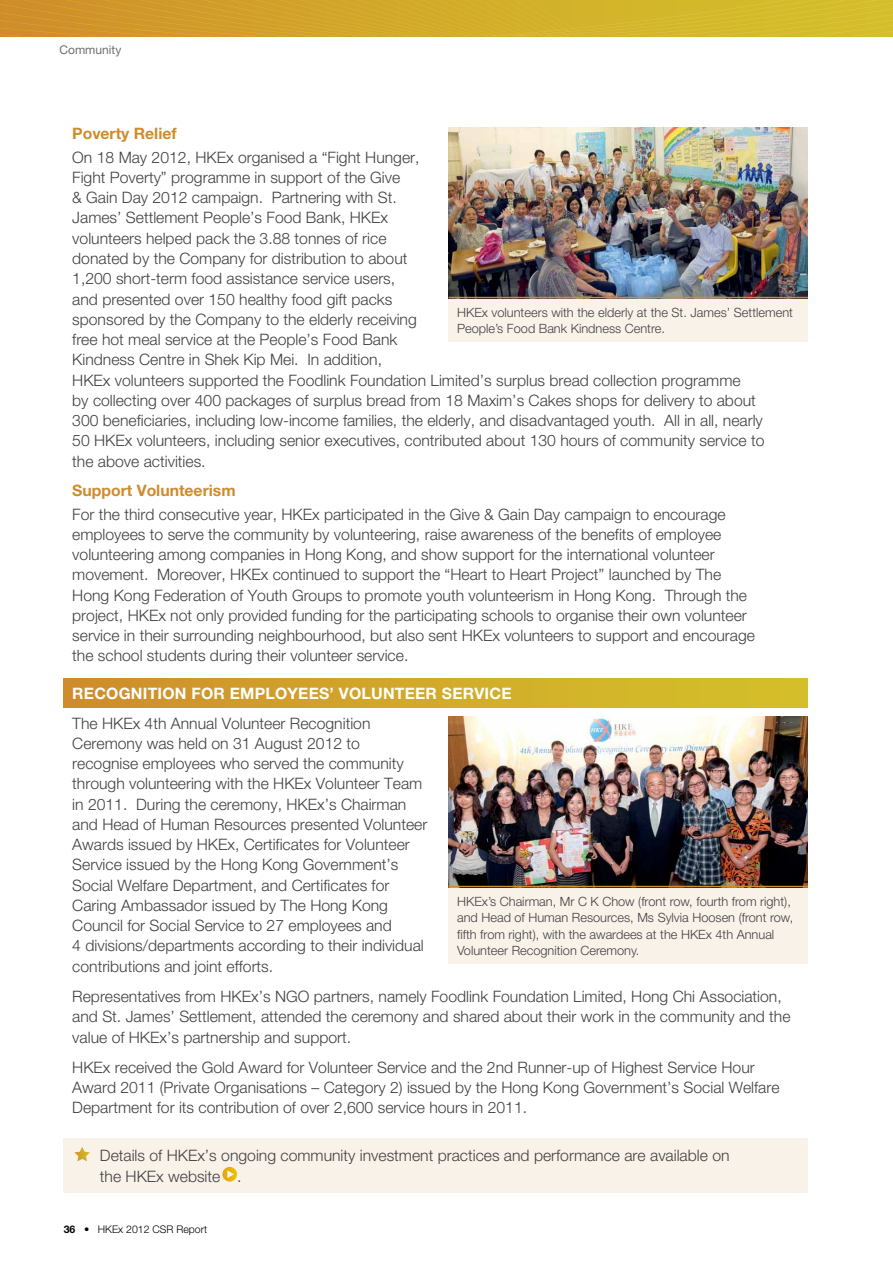
<style>
.page{position:relative;width:893px;height:1263px;background:#fff}
.page>*{position:absolute;margin:0;border:0;box-sizing:border-box;transform-origin:0 0}
.t1{font:300 15.75px/20.2px "Helvetica Neue";color:#404042}
.t2{font:700 15.75px "Helvetica Neue";letter-spacing:.015em;color:#fff}
.t3{font:700 15.75px "Helvetica Neue";color:#cf8b2c}
.t4{font:300 12.75px/16.5px "Helvetica Neue";color:#404042}
.t5{font:12px "Helvetica Neue";color:#6d6e71}
.t6{font:300 10.5px "Helvetica Neue";color:#000}
.s1{font-weight:700}
</style>
<div class="page">
<svg style="left:0;top:0;width:893px;height:36px;background:#d3aa2b"></svg>
<div style="left:64px;top:678px;width:744px;height:29px;background:linear-gradient(to right,#cf8e2c,#d4c329)"></div>
<div style="left:449px;top:887px;width:359px;height:77px;background:#f9f2e9"></div>
<img style="left:449px;top:716px;width:359px;height:170px">
<hr style="left:449px;top:886px;width:359px;height:1px;background:#cf8b2c">
<div style="left:64px;top:1138px;width:744px;height:55px;background:#f9f2e9"></div>
<svg style="left:74px;top:1147px;width:16px;height:14px"></svg>
<svg style="left:222px;top:1167px;width:15px;height:14px"></svg>
<div style="left:449px;top:298px;width:359px;height:44px;background:#f9f2e9"></div>
<img style="left:449px;top:128px;width:359px;height:169px">
<hr style="left:449px;top:297px;width:359px;height:1px;background:#cf8b2c">
<p class="t5" style="left:60px;top:43px;width:63px">Community</p>
<p class="t3" style="left:72px;top:124px;width:106px">POVERTY RELIEF</p>
<p class="t1" style="left:72px;top:147px;width:694px">On 18 May 2012, HKEx organised a “Fight Hunger,<br>Fight Poverty” programme in support of the Give<br>&amp; Gain Day 2012 campaign. Partnering with St.<br>James’ Settlement People’s Food Bank, HKEx<br>volunteers helped pack the 3.88 tonnes of rice<br>donated by the Company for distribution to about<br>1,200 short-term food assistance service users,<br>and presented over 150 healthy food gift packs<br>sponsored by the Company to the elderly receiving<br>free hot meal service at the People’s Food Bank<br>Kindness Centre in Shek Kip Mei. In addition,<br>HKEx volunteers supported the Foodlink Foundation Limited’s surplus bread collection programme<br>by collecting over 400 packages of surplus bread from 18 Maxim’s Cakes shops for delivery to about 300 beneficiaries, including low-income families, the elderly, and disadvantaged youth. All in all, nearly 50 HKEx volunteers, including senior executives, contributed about 130 hours of community service to the above activities.</p>
<p class="t3" style="left:72px;top:480px;width:165px">SUPPORT VOLUNTEERISM</p>
<p class="t1" style="left:72px;top:503px;width:684px">For the third consecutive year, HKEx participated in the Give &amp; Gain Day campaign to encourage employees to serve the community by volunteering, raise awareness of the benefits of employee volunteering among companies in Hong Kong, and show support for the international volunteer movement. Moreover, HKEx continued to support the “Heart to Heart Project” launched by The Hong Kong Federation of Youth Groups to promote youth volunteerism in Hong Kong. Through the project, HKEx not only provided funding for the participating schools to organise their own volunteer service in their surrounding neighbourhood, but also sent HKEx volunteers to support and encourage the school students during their volunteer service.</p>
<p class="t2" style="left:72px;top:684px;width:441px">RECOGNITION FOR EMPLOYEES’ VOLUNTEER SERVICE</p>
<p class="t1" style="left:72px;top:712px;width:357px">The HKEx 4th Annual Volunteer Recognition Ceremony was held on 31 August 2012 to recognise employees who served the community through volunteering with the HKEx Volunteer Team in 2011. During the ceremony, HKEx’s Chairman and Head of Human Resources presented Volunteer Awards issued by HKEx, Certificates for Volunteer Service issued by the Hong Kong Government’s Social Welfare Department, and Certificates for Caring Ambassador issued by The Hong Kong Council for Social Service to 27 employees and<br>4 divisions/departments according to their individual contributions and joint efforts.</p>
<p class="t1" style="left:72px;top:986px;width:720px">Representatives from HKEx’s NGO partners, namely Foodlink Foundation Limited, Hong Chi Association, and St. James’ Settlement, attended the ceremony and shared about their work in the community and the value of HKEx’s partnership and support.</p>
<p class="t1" style="left:72px;top:1057px;width:709px">HKEx received the Gold Award for Volunteer Service and the 2nd Runner-up of Highest Service Hour<br>Award 2011 (Private Organisations – Category 2) issued by the Hong Kong Government’s Social Welfare<br>Department for its contribution of over 2,600 service hours in 2011.</p>
<p class="t4" style="left:457px;top:304px;width:337px">HKEx volunteers with the elderly at the St. James’ Settlement<br>People’s Food Bank Kindness Centre.</p>
<p class="t4" style="left:457px;top:893px;width:338px">HKEx’s Chairman, Mr C K Chow (front row, fourth from right), and Head of Human Resources, Ms Sylvia Hoosen (front row, fifth from right), with the awardees at the HKEx 4th Annual Volunteer Recognition Ceremony.</p>
<p class="t1" style="left:100px;top:1145px;width:631px">Details of HKEx’s ongoing community investment practices and performance are available on the HKEx website .</p>
<p class="t6" style="left:64px;top:1222px;width:145px"><span class="s1">36</span> • HKEx 2012 CSR Report</p>
</div>
